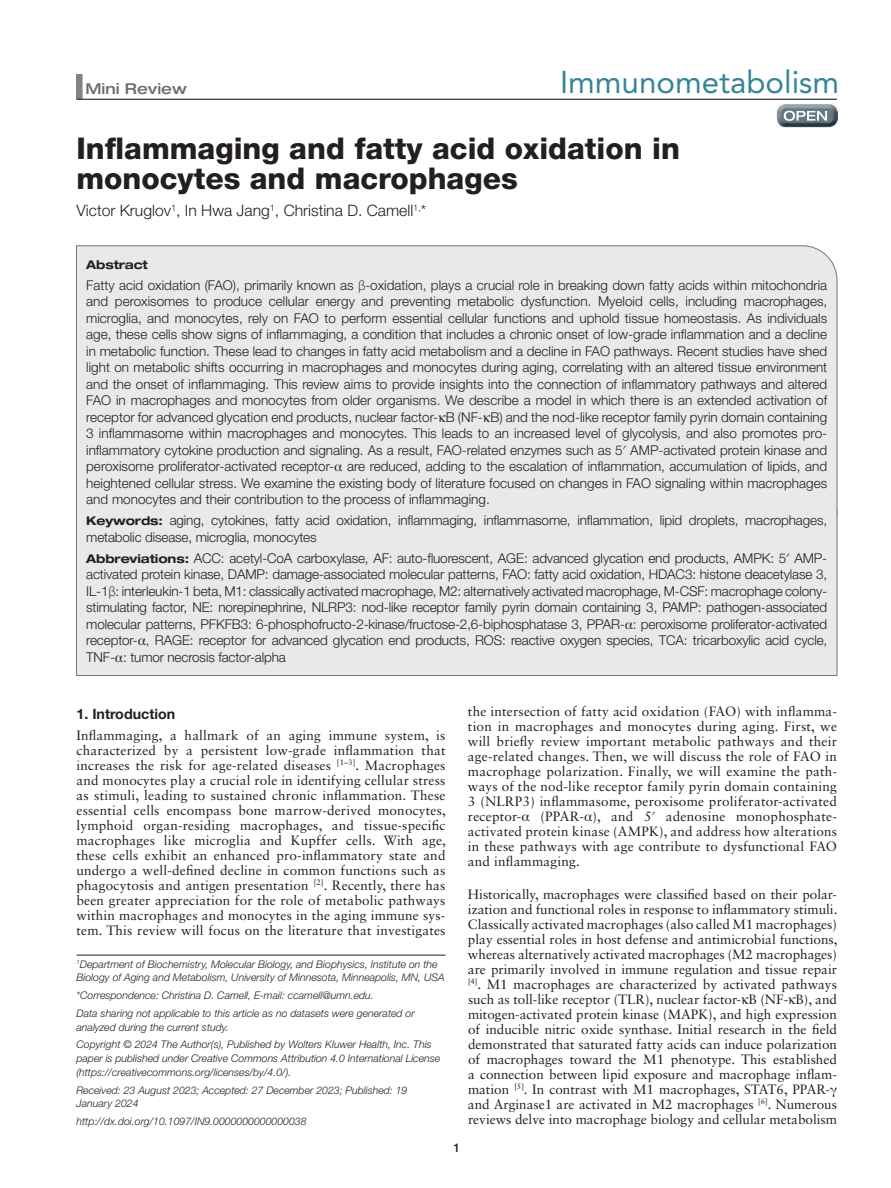
<style>
.page{position:relative;width:891px;height:1188px;background:#fff}
.page>*{position:absolute;margin:0;border:0;box-sizing:border-box;transform-origin:0 0}
.t1{font:31.35px "Avenir";color:#368596}
.t2{font:800 30px/30px "Helvetica Neue LT Std";color:#231f20}
.t3{font:300 15.75px "Helvetica Neue LT Std";color:#231f20}
.t4{font:500 expanded 15px "Helvetica Neue LT Std";color:#6c6d70}
.t5{font:700 14.25px "Helvetica Neue LT Std";color:#231f20}
.t6{font:300 13.5px/16.5px "Helvetica Neue LT Std";letter-spacing:-.01em;color:#231f20;text-align:justify}
.t7{font:13.5px/15px "Sabon LT Std";letter-spacing:.015em;color:#231f20;text-align:justify}
.t8{font:700 expanded 12px "Helvetica Neue LT Std";letter-spacing:-.01em;color:#231f20}
.t9{font:500 12px "Helvetica Neue LT Std";color:#231f20}
.t10{font:italic 300 10.5px/13.5px "Helvetica Neue LT Std";color:#231f20}
.s1{font-family:"Myriad Pro"}
.s2{font-family:"Gandhari Unicode";font-weight:400}
.s3{font-weight:700;font-stretch:expanded;font-size:12px}
.s4{font-family:"Gandhari Unicode"}
</style>
<div class="page">
<div style="left:76px;top:74px;width:6px;height:25px;background:#808285"></div>
<hr style="left:76px;top:99px;width:761px;height:1px;background:#231f20">
<img style="left:776px;top:104px;width:61px;height:24px">
<svg style="left:784px;top:111px;width:43px;height:10px"></svg>
<div style="left:76px;top:245px;width:762px;height:273px;background:#e9e9e9"></div>
<div style="left:76px;top:510px;width:761px;height:166px;background:#e9e9e9"></div>
<div style="left:76px;top:509px;width:761px;height:167px;border:1px solid #677981"></div>
<hr style="left:76px;top:955px;width:370px;height:1px;background:#231f20">
<p class="t4" style="left:86px;top:80px;width:103px">Mini Review</p>
<h1 class="t1" style="left:560px;top:64px;width:281px">Immunometabolism</h1>
<h2 class="t2" style="left:76px;top:134px;width:605px">Inflammaging and fatty acid oxidation in monocytes and macrophages</h2>
<p class="t3" style="left:76px;top:201px;width:351px">Victor Kruglov<sup>1</sup>, In Hwa Jang<sup>1</sup>, Christina D. Camell<sup>1,</sup>*</p>
<p class="t8" style="left:86px;top:257px;width:63px">Abstract</p>
<p class="t6" style="left:86px;top:277px;width:743px">Fatty acid oxidation (FAO), primarily known as <span class="s1">β</span>-oxidation, plays a crucial role in breaking down fatty acids within mitochondria and peroxisomes to produce cellular energy and preventing metabolic dysfunction. Myeloid cells, including macrophages, microglia, and monocytes, rely on FAO to perform essential cellular functions and uphold tissue homeostasis. As individuals age, these cells show signs of inflammaging, a condition that includes a chronic onset of low-grade inflammation and a decline in metabolic function. These lead to changes in fatty acid metabolism and a decline in FAO pathways. Recent studies have shed light on metabolic shifts occurring in macrophages and monocytes during aging, correlating with an altered tissue environment and the onset of inflammaging. This review aims to provide insights into the connection of inflammatory pathways and altered FAO in macrophages and monocytes from older organisms. We describe a model in which there is an extended activation of receptor for advanced glycation end products, nuclear factor-<span class="s2">κ</span>B (NF-<span class="s2">κ</span>B) and the nod-like receptor family pyrin domain containing 3 inflammasome within macrophages and monocytes. This leads to an increased level of glycolysis, and also promotes pro&shy;inflammatory cytokine production and signaling. As a result, FAO-related enzymes such as 5<span class="s2">ʹ</span> AMP-activated protein kinase and peroxisome proliferator-activated receptor-<span class="s2">α</span> are reduced, adding to the escalation of inflammation, accumulation of lipids, and heightened cellular stress. We examine the existing body of literature focused on changes in FAO signaling within macrophages and monocytes and their contribution to the process of inflammaging.</p>
<p class="t6" style="left:86px;top:512px;width:742px"><span class="s3">Keywords:</span> aging, cytokines, fatty acid oxidation, inflammaging, inflammasome, inflammation, lipid droplets, macrophages, metabolic disease, microglia, monocytes</p>
<p class="t6" style="left:86px;top:550px;width:743px"><span class="s3">Abbreviations:</span> ACC: acetyl-CoA carboxylase, AF: auto-fluorescent, AGE: advanced glycation end products, AMPK: 5<span class="s2">ʹ</span> AMP&shy;activated protein kinase, DAMP: damage-associated molecular patterns, FAO: fatty acid oxidation, HDAC3: histone deacetylase 3, IL-1<span class="s1">β</span>: interleukin-1 beta, M1: classically activated macrophage, M2: alternatively activated macrophage, M-CSF: macrophage colony&shy;stimulating factor, NE: norepinephrine, NLRP3: nod-like receptor family pyrin domain containing 3, PAMP: pathogen-associated molecular patterns, PFKFB3: 6-phosphofructo-2-kinase/fructose-2,6-biphosphatase 3, PPAR-<span class="s2">α</span>: peroxisome proliferator-activated receptor-<span class="s2">α</span>, RAGE: receptor for advanced glycation end products, ROS: reactive oxygen species, TCA: tricarboxylic acid cycle, TNF-<span class="s2">α</span>: tumor necrosis factor-alpha</p>
<p class="t5" style="left:76px;top:705px;width:100px">1. Introduction</p>
<p class="t7" style="left:76px;top:728px;width:371px">Inflammaging, a hallmark of an aging immune system, is characterized by a persistent low-grade inflammation that increases the risk for age-related diseases <sup>[1–3]</sup>. Macrophages and monocytes play a crucial role in identifying cellular stress as stimuli, leading to sustained chronic inflammation. These essential cells encompass bone marrow-derived monocytes, lymphoid organ-residing macrophages, and tissue-specific macrophages like microglia and Kupffer cells. With age, these cells exhibit an enhanced pro-inflammatory state and undergo a well-defined decline in common functions such as phagocytosis and antigen presentation <sup>[2]</sup>. Recently, there has been greater appreciation for the role of metabolic pathways within macrophages and monocytes in the aging immune sys&shy;tem. This review will focus on the literature that investigates</p>
<p class="t10" style="left:76px;top:957px;width:370px"><sup>1</sup>Department of Biochemistry, Molecular Biology, and Biophysics, Institute on the<br>Biology of Aging and Metabolism, University of Minnesota, Minneapolis, MN, USA</p>
<p class="t10" style="left:77px;top:986px;width:340px;line-height:18px">*Correspondence: Christina D. Camell, E-mail: ccamell@umn.edu.<br>Data sharing not applicable to this article as no datasets were generated or</p>
<p class="t10" style="left:77px;top:1018px;width:357px;line-height:18px">analyzed during the current study.<br>Copyright © 2024 The Author(s), Published by Wolters Kluwer Health, Inc. This</p>
<p class="t10" style="left:77px;top:1051px;width:365px">paper is published under Creative Commons Attribution 4.0 International License (https://creativecommons.org/licenses/by/4.0/).</p>
<p class="t10" style="left:77px;top:1083px;width:332px">Received: 23 August 2023; Accepted: 27 December 2023; Published: 19<br>January 2024</p>
<p class="t10" style="left:77px;top:1114px;width:232px">http://dx.doi.org/10.1097/IN9.0000000000000038</p>
<p class="t9" style="left:453px;top:1140px;width:8px">1</p>
<p class="t7" style="left:468px;top:704px;width:371px">the intersection of fatty acid oxidation (FAO) with inflamma&shy;tion in macrophages and monocytes during aging. First, we will briefly review important metabolic pathways and their age-related changes. Then, we will discuss the role of FAO in macrophage polarization. Finally, we will examine the path&shy;ways of the nod-like receptor family pyrin domain containing 3 (NLRP3) inflammasome, peroxisome proliferator-activated receptor-<span class="s4">α</span> (PPAR-<span class="s4">α</span>), and 5<span class="s4">ʹ</span> adenosine monophosphate&shy;activated protein kinase (AMPK), and address how alterations in these pathways with age contribute to dysfunctional FAO and inflammaging.</p>
<p class="t7" style="left:468px;top:887px;width:371px">Historically, macrophages were classified based on their polar&shy;ization and functional roles in response to inflammatory stimuli.<br>Classically activated macrophages (also called M1 macrophages) play essential roles in host defense and antimicrobial functions, whereas alternatively activated macrophages (M2 macrophages) are primarily involved in immune regulation and tissue repair <sup>[4]</sup>. M1 macrophages are characterized by activated pathways such as toll-like receptor (TLR), nuclear factor-<span class="s4">κ</span>B (NF-<span class="s4">κ</span>B), and mitogen-activated protein kinase (MAPK), and high expression of inducible nitric oxide synthase. Initial research in the field demonstrated that saturated fatty acids can induce polarization of macrophages toward the M1 phenotype. This established a connection between lipid exposure and macrophage inflam&shy;mation <sup>[5]</sup>. In contrast with M1 macrophages, STAT6, PPAR-<span class="s4">γ </span>and Arginase1 are activated in M2 macrophages <sup>[6]</sup>. Numerous reviews delve into macrophage biology and cellular metabolism</p>
</div>
